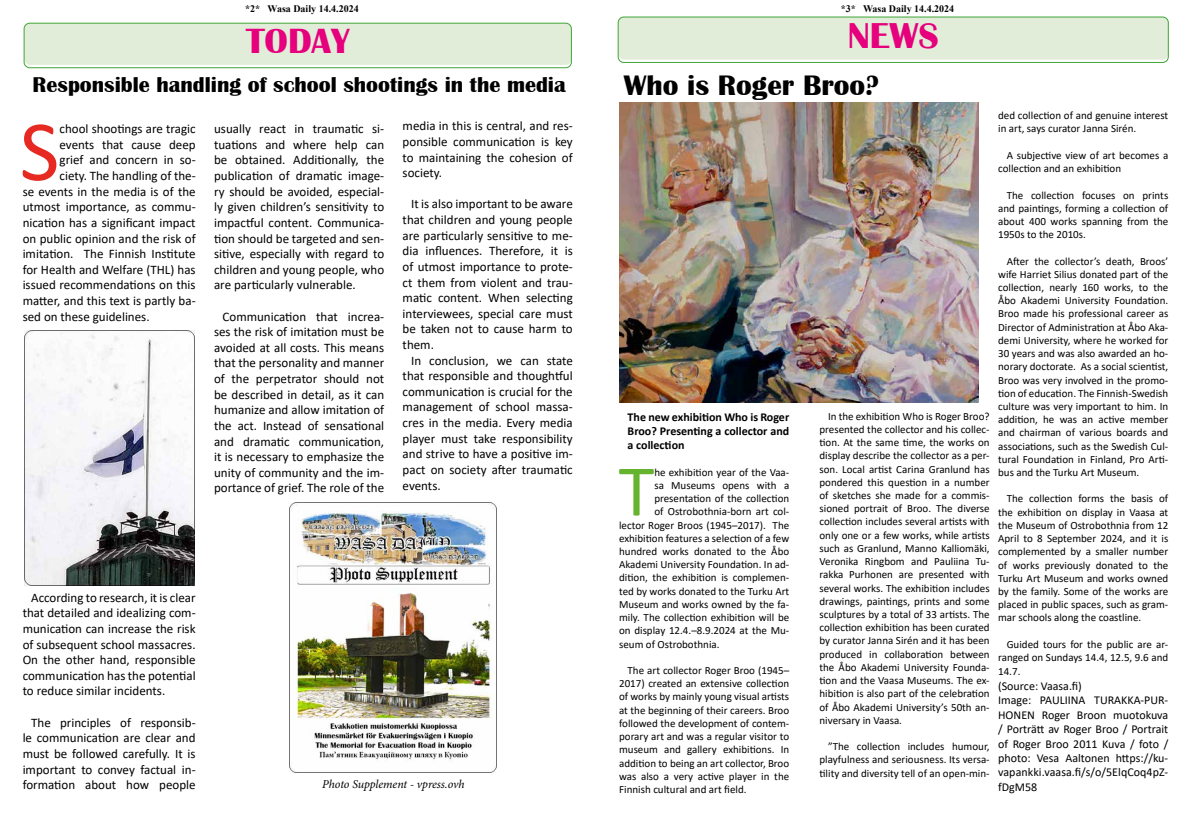
<style>
.page{position:relative;width:1191px;height:823px;background:#fff}
.page>*{position:absolute;margin:0;border:0;box-sizing:border-box;transform-origin:0 0}
.t1{font:86.7px "Calibri";color:#e62a22}
.t2{font:73.4px "Calibri";color:#65b32e}
.t3{font:700 37px "Britannic";color:#e6007d}
.t4{font:700 36px "Britannic";color:#e6007d}
.t5{font:700 29px "Britannic";color:#000}
.t6{font:700 22px "Britannic";color:#000}
.t7{font:13px/15.6px "Calibri";color:#000;text-align:justify}
.t8{font:12px/14.4px "Calibri";color:#000}
.t9{font:700 12px/14.4px "Calibri";color:#000;text-align:justify}
.t10{font:italic 12px "Minion Pro";letter-spacing:-.01em;color:#000}
.t11{font:11px/13.2px "Calibri";color:#000;text-align:justify}
.t12{font:700 10px "Times New Roman";color:#000}
</style>
<div class="page">
<img style="left:289px;top:502px;width:207px;height:269px">
<div style="left:24px;top:23px;width:547px;height:42px;background:#e2edd9;border-radius:6px"></div>
<div style="left:24px;top:23px;width:548px;height:45px;border:1px solid #3fa535;border-radius:6px"></div>
<img style="left:24px;top:330px;width:170px;height:255px">
<div style="left:618px;top:17px;width:550px;height:43px;background:#e2edd9;border-radius:6px"></div>
<div style="left:617px;top:17px;width:551px;height:46px;border:1px solid #3fa535;border-radius:6px"></div>
<img style="left:619px;top:102px;width:359px;height:301px">
<p class="t12" style="left:245px;top:2px;width:115px">*2* Wasa Daily 14.4.2024</p>
<p class="t12" style="left:840px;top:2px;width:115px">*3* Wasa Daily 14.4.2024</p>
<h3 class="t4" style="left:246px;top:21px;width:105px">TODAY</h3>
<h3 class="t6" style="left:33px;top:72px;width:534px">Responsible handling of school shootings in the media</h3>
<h1 class="t1" style="left:20px;top:91px;width:41px">S</h1>
<p class="t7" style="left:60px;top:121px;width:138px">chool shootings are tragic</p>
<h3 class="t3" style="left:847px;top:15px;width:93px">NEWS</h3>
<h3 class="t5" style="left:624px;top:69px;width:257px">Who is Roger Broo?</h3>
<p class="t7" style="left:403px;top:118px;width:172px">media in this is central, and res&shy;ponsible communication is key to maintaining the cohesion of society.</p>
<p class="t7" style="left:403px;top:196px;width:172px;text-indent:9px">It is also important to be aware that children and young people are particularly sensitive to me&shy;dia influences. Therefore, it is of utmost importance to prote&shy;ct them from violent and trau&shy;matic content. When selecting interviewees, special care must be taken not to cause harm to them.</p>
<p class="t7" style="left:403px;top:352px;width:172px;text-indent:9px">In conclusion, we can state that responsible and thoughtful communication is crucial for the management of school massa&shy;cres in the media. Every media player must take responsibility and strive to have a positive im&shy;pact on society after traumatic events.</p>
<p class="t7" style="left:214px;top:121px;width:172px">usually react in traumatic si&shy;tuations and where help can be obtained. Additionally, the publication of dramatic image&shy;ry should be avoided, especial&shy;ly given children’s sensitivity to impactful content. Communica&shy;tion should be targeted and sen&shy;sitive, especially with regard to children and young people, who are particularly vulnerable.</p>
<p class="t7" style="left:214px;top:308px;width:172px;text-indent:9px">Communication that increa&shy;ses the risk of imitation must be avoided at all costs. This means that the personality and manner of the perpetrator should not be described in detail, as it can humanize and allow imitation of the act. Instead of sensational and dramatic communication, it is necessary to emphasize the unity of community and the im&shy;portance of grief. The role of the</p>
<p class="t7" style="left:60px;top:136px;width:138px">events that cause deep</p>
<p class="t7" style="left:60px;top:152px;width:138px">grief and concern in so-</p>
<p class="t7" style="left:60px;top:167px;width:138px">ciety. The handling of the-</p>
<p class="t7" style="left:23px;top:183px;width:174px">se events in the media is of the</p>
<p class="t7" style="left:23px;top:199px;width:174px">utmost importance, as commu-</p>
<p class="t7" style="left:23px;top:214px;width:174px">nication has a significant impact</p>
<p class="t7" style="left:23px;top:230px;width:174px">on public opinion and the risk of</p>
<p class="t7" style="left:23px;top:245px;width:174px">imitation. The Finnish Institute</p>
<p class="t7" style="left:23px;top:261px;width:174px">for Health and Welfare (THL) has</p>
<p class="t7" style="left:23px;top:277px;width:174px">issued recommendations on this</p>
<p class="t7" style="left:23px;top:292px;width:174px">matter, and this text is partly ba-</p>
<p class="t7" style="left:23px;top:308px;width:128px">sed on these guidelines.</p>
<p class="t11" style="left:819px;top:409px;width:172px;text-indent:9px">In the exhibition Who is Roger Broo? presented the collector and his collec&shy;tion. At the same time, the works on display describe the collector as a per&shy;son. Local artist Carina Granlund has pondered this question in a number of sketches she made for a commis&shy;sioned portrait of Broo. The diverse collection includes several artists with only one or a few works, while artists such as Granlund, Manno Kalliomäki, Veronika Ringbom and Pauliina Tu&shy;rakka Purhonen are presented with several works. The exhibition includes drawings, paintings, prints and some sculptures by a total of 33 artists. The collection exhibition has been curated by curator Janna Sirén and it has been produced in collaboration between the Åbo Akademi University Founda&shy;tion and the Vaasa Museums. The ex&shy;hibition is also part of the celebration of Åbo Akademi University’s 50th an&shy;niversary in Vaasa.</p>
<p class="t11" style="left:819px;top:739px;width:172px;text-indent:9px">”The collection includes humour, playfulness and seriousness. Its versa&shy;tility and diversity tell of an open-min-</p>
<p class="t9" style="left:627px;top:409px;width:163px">The new exhibition Who is Roger Broo? Presenting a collector and a collection</p>
<h2 class="t2" style="left:618px;top:440px;width:37px">T</h2>
<p class="t11" style="left:654px;top:465px;width:136px">he exhibition year of the Vaa-</p>
<p class="t11" style="left:654px;top:478px;width:136px">sa Museums opens with a</p>
<p class="t11" style="left:654px;top:491px;width:136px">presentation of the collection</p>
<p class="t11" style="left:654px;top:504px;width:136px">of Ostrobothnia-born art col-</p>
<p class="t11" style="left:619px;top:517px;width:172px">lector Roger Broos (1945–2017). The</p>
<p class="t11" style="left:619px;top:531px;width:172px">exhibition features a selection of a few</p>
<p class="t11" style="left:619px;top:544px;width:172px">hundred works donated to the Åbo</p>
<p class="t11" style="left:619px;top:557px;width:172px">Akademi University Foundation. In ad-</p>
<p class="t11" style="left:619px;top:570px;width:172px">dition, the exhibition is complemen-</p>
<p class="t11" style="left:619px;top:583px;width:172px">ted by works donated to the Turku Art</p>
<p class="t11" style="left:619px;top:597px;width:172px">Museum and works owned by the fa-</p>
<p class="t11" style="left:619px;top:610px;width:172px">mily. The collection exhibition will be</p>
<p class="t11" style="left:619px;top:623px;width:172px">on display 12.4.–8.9.2024 at the Mu-</p>
<p class="t11" style="left:619px;top:636px;width:102px">seum of Ostrobothnia.</p>
<p class="t11" style="left:619px;top:663px;width:172px;text-indent:9px">The art collector Roger Broo (1945– 2017) created an extensive collection of works by mainly young visual artists at the beginning of their careers. Broo followed the development of contem&shy;porary art and was a regular visitor to museum and gallery exhibitions. In addition to being an art collector, Broo was also a very active player in the Finnish cultural and art field.</p>
<p class="t7" style="left:23px;top:589px;width:174px;text-indent:9px">According to research, it is clear that detailed and idealizing com&shy;munication can increase the risk of subsequent school massacres.<br>On the other hand, responsible communication has the potential to reduce similar incidents.</p>
<p class="t7" style="left:23px;top:713px;width:174px;text-indent:9px">The principles of responsib&shy;le communication are clear and must be followed carefully. It is important to convey factual in&shy;formation about how people</p>
<p class="t10" style="left:322px;top:775px;width:144px">Photo Supplement - vpress.ovh</p>
<p class="t11" style="left:998px;top:109px;width:172px">ded collection of and genuine interest in art, says curator Janna Sirén.</p>
<p class="t11" style="left:998px;top:148px;width:172px;text-indent:9px">A subjective view of art becomes a collection and an exhibition</p>
<p class="t11" style="left:998px;top:188px;width:172px;text-indent:9px">The collection focuses on prints and paintings, forming a collection of about 400 works spanning from the 1950s to the 2010s.</p>
<p class="t11" style="left:998px;top:254px;width:172px;text-indent:9px">After the collector’s death, Broos’ wife Harriet Silius donated part of the collection, nearly 160 works, to the Åbo Akademi University Foundation.<br>Broo made his professional career as Director of Administration at Åbo Aka&shy;demi University, where he worked for 30 years and was also awarded an ho&shy;norary doctorate. As a social scientist, Broo was very involved in the promo&shy;tion of education. The Finnish-Swedish culture was very important to him. In addition, he was an active member and chairman of various boards and associations, such as the Swedish Cul&shy;tural Foundation in Finland, Pro Arti&shy;bus and the Turku Art Museum.</p>
<p class="t11" style="left:998px;top:491px;width:172px;text-indent:9px">The collection forms the basis of the exhibition on display in Vaasa at the Museum of Ostrobothnia from 12<br>April to 8 September 2024, and it is complemented by a smaller number of works previously donated to the Turku Art Museum and works owned by the family. Some of the works are placed in public spaces, such as gram&shy;mar schools along the coastline.</p>
<p class="t11" style="left:998px;top:637px;width:172px;text-align:right">Guided tours for the public are ar&shy;ranged on Sundays 14.4, 12.5, 9.6 and</p>
<p class="t11" style="left:998px;top:664px;width:24px">14.7.</p>
<p class="t8" style="left:998px;top:678px;width:172px">(Source: Vaasa.fi)<br>Image: PAULIINA TURAKKA-PUR-<br>HONEN Roger Broon muotokuva / Porträtt av Roger Broo / Portrait of Roger Broo 2011 Kuva / foto / photo: Vesa Aaltonen https://ku&shy;vapankki.vaasa.fi/s/o/5ElqCoq4pZ&shy;fDgM58</p>
</div>
